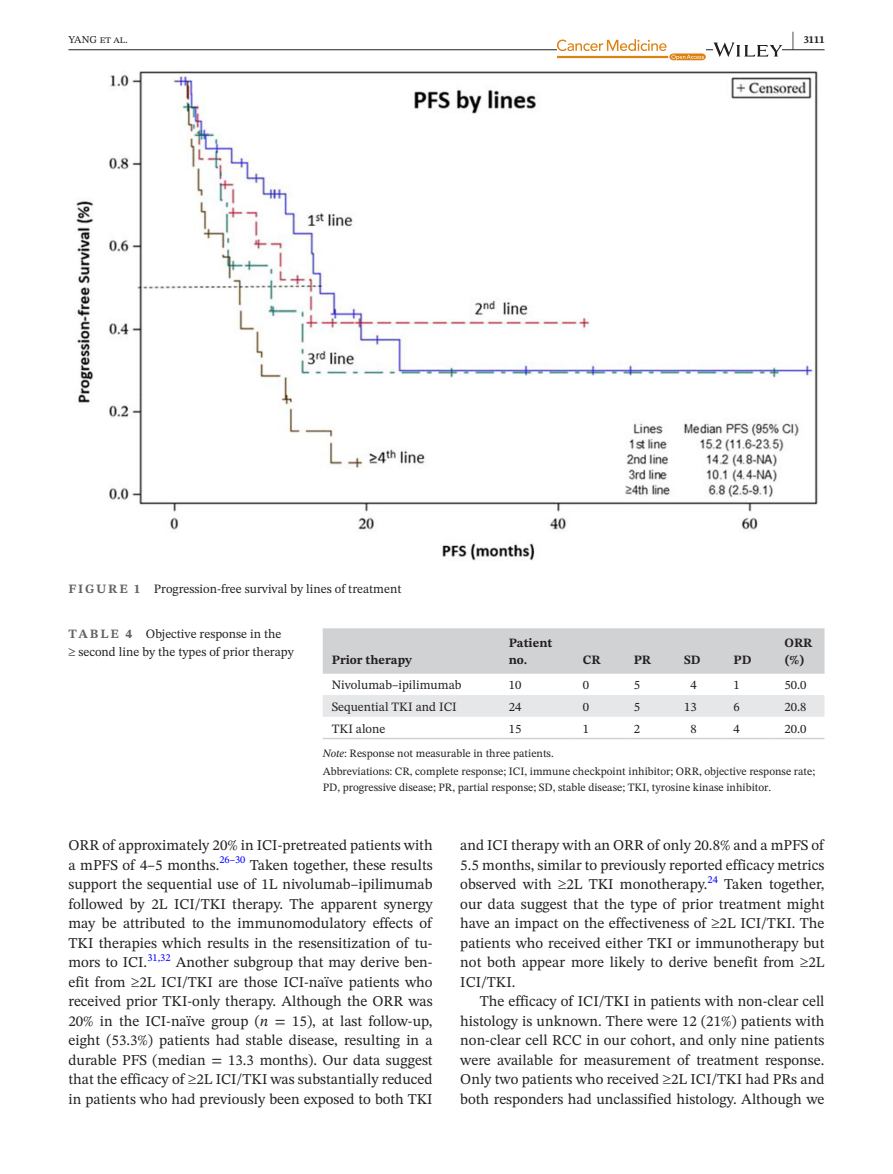
<style>
.page{position:relative;width:893px;height:1174px;background:#fff}
.page>*{position:absolute;margin:0;border:0;box-sizing:border-box;transform-origin:0 0}
.t1{font:700 21px "STIX Two Text";color:#231f20;scale:.42 1}
.t2{font:15px/19.5px "STIX Two Text";color:#231f20;text-align:justify}
.t3{font:12.75px/18px "STIX Two Text";color:#231f20}
.t4{font:700 12.75px/17.2px "STIX Two Text";color:#231f20}
.t5{font:11.25px/18px "STIX Two Text";color:#231f20}
.t6{font:10.5px "STIX Two Text";color:#00f}
.t7{font:10.5px "STIX Two Text";color:#231f20}
.t8{font:700 10.5px "STIX Two Text";color:#231f20}
.s1{font-weight:700;color:#636366}
.s2{font-style:italic}
</style>
<div class="page">
<hr style="left:68px;top:49px;width:756px;height:1px;background:#231f20">
<svg style="left:557px;top:39px;width:149px;height:21px"></svg>
<svg style="left:713px;top:43px;width:69px;height:14px"></svg>
<img style="left:76px;top:70px;width:742px;height:490px">
<div style="left:323px;top:628px;width:501px;height:45px;background:#d1d2d4"></div>
<div style="left:323px;top:695px;width:501px;height:22px;background:#e6e7e9"></div>
<hr style="left:323px;top:737px;width:177px;height:2px;background:#d1d2d4">
<hr style="left:500px;top:737px;width:74px;height:2px;background:#d1d2d4">
<hr style="left:574px;top:737px;width:51px;height:2px;background:#d1d2d4">
<hr style="left:625px;top:737px;width:50px;height:2px;background:#d1d2d4">
<hr style="left:675px;top:737px;width:49px;height:2px;background:#d1d2d4">
<hr style="left:724px;top:737px;width:51px;height:2px;background:#d1d2d4">
<hr style="left:775px;top:737px;width:49px;height:2px;background:#d1d2d4">
<h1 class="t1" style="left:792px;top:24px;width:8px">|</h1>
<p class="t7" style="left:68px;top:32px;width:61px">YANG et al.</p>
<p class="t8" style="left:804px;top:32px;width:22px">3111</p>
<p class="t3" style="left:68px;top:579px;width:334px"><span class="s1">FIGURE 1</span> Progression-free survival by lines of treatment</p>
<p class="t3" style="left:68px;top:624px;width:227px"><span class="s1">TABLE 4</span> Objective response in the<br>≥ second line by the types of prior therapy</p>
<p class="t4" style="left:332px;top:652px;width:82px">Prior therapy</p>
<p class="t4" style="left:509px;top:634px;width:45px">Patient no.</p>
<p class="t4" style="left:583px;top:652px;width:20px">CR</p>
<p class="t4" style="left:634px;top:652px;width:19px">PR</p>
<p class="t4" style="left:684px;top:652px;width:18px">SD</p>
<p class="t4" style="left:733px;top:652px;width:20px">PD</p>
<p class="t4" style="left:784px;top:634px;width:30px">ORR (%)</p>
<p class="t3" style="left:332px;top:676px;width:131px">Nivolumab–ipilimumab</p>
<p class="t3" style="left:509px;top:676px;width:14px">10</p>
<p class="t3" style="left:583px;top:676px;width:8px">0</p>
<p class="t3" style="left:634px;top:676px;width:8px">5</p>
<p class="t3" style="left:690px;top:676px;width:8px">4</p>
<p class="t3" style="left:733px;top:676px;width:8px">1</p>
<p class="t3" style="left:784px;top:676px;width:24px">50.0</p>
<p class="t3" style="left:332px;top:697px;width:127px">Sequential TKI and ICI</p>
<p class="t3" style="left:509px;top:697px;width:14px">24</p>
<p class="t3" style="left:583px;top:697px;width:8px">0</p>
<p class="t3" style="left:634px;top:697px;width:8px">5</p>
<p class="t3" style="left:684px;top:697px;width:14px">13</p>
<p class="t3" style="left:733px;top:697px;width:8px">6</p>
<p class="t3" style="left:784px;top:697px;width:24px">20.8</p>
<p class="t3" style="left:332px;top:719px;width:55px">TKI alone</p>
<p class="t3" style="left:509px;top:719px;width:14px">15</p>
<p class="t3" style="left:583px;top:719px;width:8px">1</p>
<p class="t3" style="left:634px;top:719px;width:8px">2</p>
<p class="t3" style="left:690px;top:719px;width:8px">8</p>
<p class="t3" style="left:733px;top:719px;width:8px">4</p>
<p class="t3" style="left:784px;top:719px;width:24px">20.0</p>
<p class="t5" style="left:323px;top:744px;width:494px"><span class="s2">Note</span>: Response not measurable in three patients.<br>Abbreviations: CR, complete response; ICI, immune checkpoint inhibitor; ORR, objective response rate;</p>
<p class="t5" style="left:323px;top:778px;width:450px">PD, progressive disease; PR, partial response; SD, stable disease; TKI, tyrosine kinase inhibitor.</p>
<p class="t2" style="left:68px;top:835px;width:366px">ORR of approximately 20% in ICI-pretreated patients with a mPFS of 4–5 months.</p>
<p class="t6" style="left:219px;top:852px;width:28px">26–30</p>
<p class="t2" style="left:68px;top:855px;width:366px;text-indent:181px">Taken together, these results support the sequential use of 1L nivolumab–ipilimumab followed by 2L ICI/TKI therapy. The apparent synergy may be attributed to the immunomodulatory effects of TKI therapies which results in the resensitization of tu&shy;mors to ICI.</p>
<p class="t6" style="left:147px;top:949px;width:25px">31,32</p>
<p class="t2" style="left:68px;top:952px;width:366px;text-indent:107px">Another subgroup that may derive ben&shy;efit from ≥2L ICI/TKI are those ICI-naïve patients who received prior TKI-only therapy. Although the ORR was 20% in the ICI-naïve group (<span class="s2">n</span> = 15), at last follow-up, eight (53.3%) patients had stable disease, resulting in a durable PFS (median = 13.3 months). Our data suggest that the efficacy of ≥2L ICI/TKI was substantially reduced in patients who had previously been exposed to both TKI</p>
<p class="t2" style="left:460px;top:835px;width:366px">and ICI therapy with an ORR of only 20.8% and a mPFS of 5.5 months, similar to previously reported efficacy metrics observed with ≥2L TKI monotherapy.</p>
<p class="t6" style="left:708px;top:871px;width:12px">24</p>
<p class="t2" style="left:460px;top:874px;width:366px;text-indent:264px">Taken together, our data suggest that the type of prior treatment might have an impact on the effectiveness of ≥2L ICI/TKI. The patients who received either TKI or immunotherapy but not both appear more likely to derive benefit from ≥2L ICI/TKI.</p>
<p class="t2" style="left:460px;top:991px;width:366px;text-indent:20px">The efficacy of ICI/TKI in patients with non-clear cell histology is unknown. There were 12 (21%) patients with non-clear cell RCC in our cohort, and only nine patients were available for measurement of treatment response.<br>Only two patients who received ≥2L ICI/TKI had PRs and both responders had unclassified histology. Although we</p>
</div>
